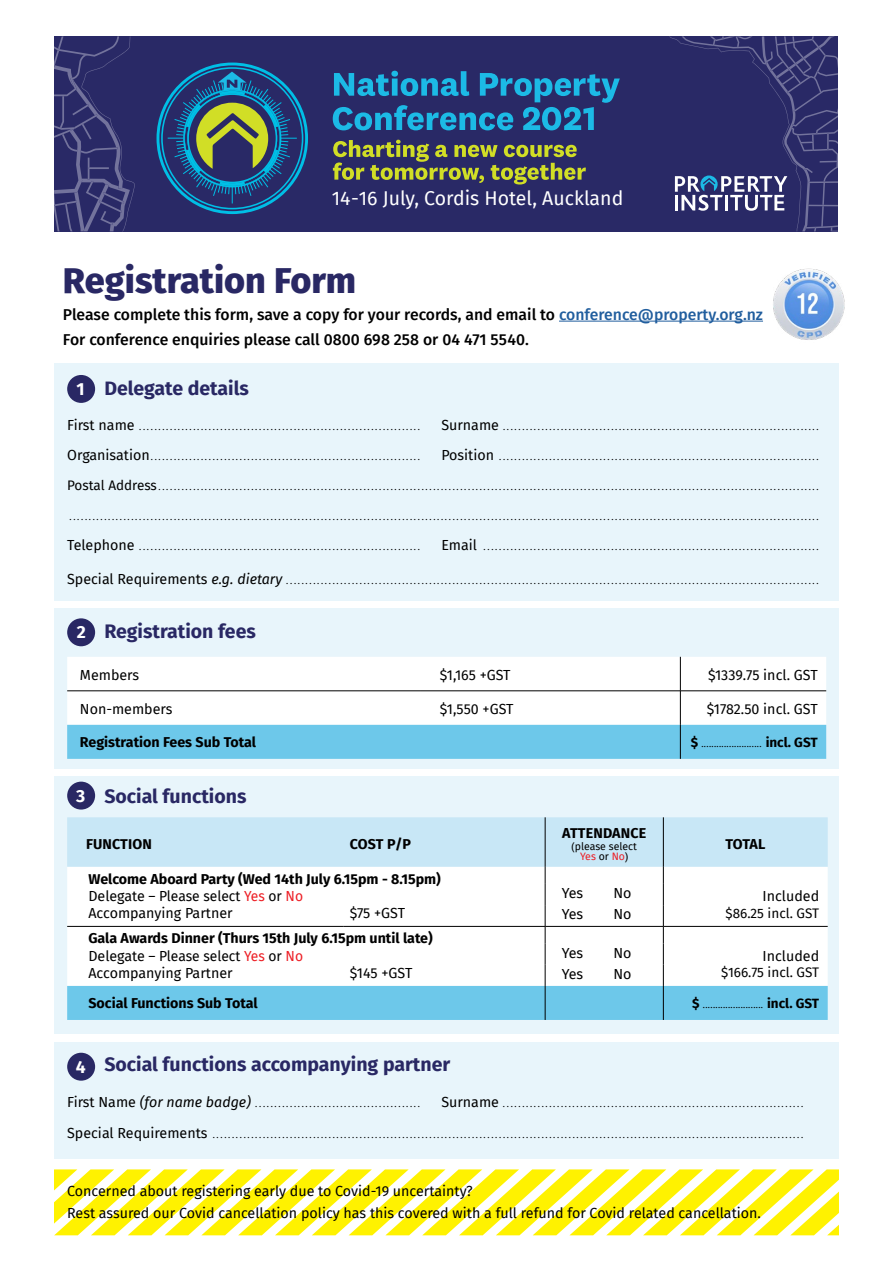
<style>
.page{position:relative;width:893px;height:1263px;background:#fff}
.page>*{position:absolute;margin:0;border:0;box-sizing:border-box;transform-origin:0 0}
.t1{font:800 36px "Fira Sans";color:#292864}
.t2{font:700 19.5px "Fira Sans";color:#292864}
.t3{font:19.5px "Fira Sans";color:#fff}
.t4{font:700 17.55px "Fira Sans";color:#fff}
.t5{font:500 15.75px/25.5px "Fira Sans";color:#000}
.t6{font:14.25px/22.2px "Fira Sans";color:#000}
.t7{font:700 14.25px "Fira Sans";color:#000}
.t8{font:13.5px "Fira Sans";color:#000}
.t9{font:10.5px/10.5px "Fira Sans";color:#000;text-align:center}
.t10{font:9px "Fira Sans";color:#000}
.s1{color:#215e9e}
.s2{font-size:14.25px}
.s3{font-size:13.5px}
.s4{font-style:italic;font-size:14.25px}
.s5{font-weight:700;font-size:13.5px}
.s6{color:#ed1d24}
</style>
<div class="page">
<svg style="left:54px;top:1169px;width:785px;height:66px"></svg>
<div style="left:54px;top:608px;width:785px;height:160px;background:#e8f5fb"></div>
<div style="left:54px;top:363px;width:785px;height:237px;background:#e8f5fb"></div>
<div style="left:54px;top:776px;width:785px;height:257px;background:#e8f5fb"></div>
<div style="left:54px;top:1042px;width:785px;height:116px;background:#e8f5fb"></div>
<hr style="left:559px;top:321px;width:204px;height:1px;background:#215e9e">
<div style="left:67px;top:375px;width:28px;height:28px;background:#292864;border-radius:50%"></div>
<div style="left:67px;top:618px;width:28px;height:28px;background:#292864;border-radius:50%"></div>
<div style="left:67px;top:657px;width:759px;height:68px;background:#fff"></div>
<div style="left:67px;top:725px;width:759px;height:34px;background:#6dc8ea"></div>
<hr style="left:680px;top:725px;width:1px;height:34px;background:#000">
<hr style="left:67px;top:690px;width:354px;height:1px;background:#000">
<hr style="left:421px;top:690px;width:259px;height:1px;background:#000">
<hr style="left:681px;top:690px;width:145px;height:1px;background:#000">
<hr style="left:680px;top:657px;width:1px;height:34px;background:#000">
<hr style="left:680px;top:691px;width:1px;height:34px;background:#000">
<div style="left:67px;top:782px;width:28px;height:27px;background:#292864;border-radius:50%"></div>
<svg style="left:67px;top:817px;width:761px;height:203px;background:#d7eef7"></svg>
<div style="left:67px;top:1053px;width:28px;height:28px;background:#292864;border-radius:50%"></div>
<div style="left:54px;top:36px;width:784px;height:196px;background:#292966"></div>
<svg style="left:54px;top:36px;width:81px;height:195px"></svg>
<svg style="left:333px;top:71px;width:287px;height:59px"></svg>
<svg style="left:333px;top:140px;width:253px;height:45px"></svg>
<div style="left:157px;top:63px;width:151px;height:151px;border:3px solid #00bfe6;border-radius:50%"></div>
<svg style="left:669px;top:36px;width:169px;height:196px"></svg>
<svg style="left:168px;top:72px;width:129px;height:131px"></svg>
<img style="left:773px;top:268px;width:72px;height:72px">
<p class="t3" style="left:332px;top:184px;width:293px">14-16 July, Cordis Hotel, Auckland</p>
<p class="t1" style="left:63px;top:249px;width:295px">Registration Form</p>
<p class="t5" style="left:63px;top:301px;width:702px">Please complete this form, save a copy for your records, and email to <span class="s1">conference@property.org.nz<br></span>For conference enquiries please call 0800 698 258 or 04 471 5540.</p>
<p class="t4" style="left:76px;top:374px;width:10px">1</p>
<p class="t2" style="left:104px;top:372px;width:146px">Delegate details</p>
<p class="t10" style="left:67px;top:420px;width:354px"><span class="s2">First name</span> .........................................................................</p>
<p class="t10" style="left:441px;top:420px;width:379px"><span class="s2">Surname</span> ..................................................................................</p>
<p class="t10" style="left:67px;top:450px;width:354px"><span class="s2">Organisation</span>......................................................................</p>
<p class="t10" style="left:441px;top:450px;width:379px"><span class="s2">Position</span> ...................................................................................</p>
<p class="t10" style="left:67px;top:480px;width:753px"><span class="s3">Postal Address</span>...........................................................................................................................................................................</p>
<p class="t10" style="left:70px;top:510px;width:751px">..................................................................................................................................................................................................</p>
<p class="t10" style="left:67px;top:540px;width:354px"><span class="s2">Telephone</span> .........................................................................</p>
<p class="t10" style="left:441px;top:540px;width:379px"><span class="s2">Email</span> .......................................................................................</p>
<p class="t10" style="left:67px;top:574px;width:753px"><span class="s2">Special Requirements</span> <span class="s4">e.g. dietary</span> ..........................................................................................................................................</p>
<p class="t4" style="left:77px;top:617px;width:11px">2</p>
<p class="t2" style="left:104px;top:615px;width:153px">Registration fees</p>
<p class="t6" style="left:80px;top:664px;width:61px">Members</p>
<p class="t6" style="left:440px;top:664px;width:72px">$1,165 +GST</p>
<p class="t6" style="left:708px;top:664px;width:111px">$1339.75 incl. GST</p>
<p class="t6" style="left:80px;top:698px;width:94px">Non-members</p>
<p class="t6" style="left:440px;top:698px;width:75px">$1,550 +GST</p>
<p class="t6" style="left:707px;top:698px;width:112px">$1782.50 incl. GST</p>
<p class="t7" style="left:80px;top:730px;width:178px">Registration Fees Sub Total</p>
<p class="t10" style="left:691px;top:737px;width:128px"><span class="s5">$</span> ........................ <span class="s5">incl. GST</span></p>
<p class="t4" style="left:76px;top:781px;width:11px">3</p>
<p class="t2" style="left:104px;top:780px;width:144px">Social functions</p>
<p class="t7" style="left:86px;top:832px;width:67px">FUNCTION</p>
<p class="t7" style="left:350px;top:832px;width:63px">COST P/P</p>
<p class="t7" style="left:562px;top:821px;width:85px">ATTENDANCE</p>
<p class="t9" style="left:571px;top:841px;width:67px">(please select<br><span class="s6">Yes</span> or <span class="s6">No</span>)</p>
<p class="t7" style="left:726px;top:832px;width:41px">TOTAL</p>
<p class="t7" style="left:88px;top:867px;width:354px">Welcome Aboard Party (Wed 14th July 6.15pm - 8.15pm)</p>
<p class="t6" style="left:88px;top:885px;width:216px">Delegate – Please select <span class="s6">Yes</span> or <span class="s6">No</span></p>
<p class="t6" style="left:562px;top:882px;width:23px">Yes</p>
<p class="t6" style="left:613px;top:882px;width:20px">No</p>
<p class="t6" style="left:763px;top:885px;width:58px">Included</p>
<p class="t6" style="left:88px;top:902px;width:146px">Accompanying Partner</p>
<p class="t6" style="left:350px;top:902px;width:57px">$75 +GST</p>
<p class="t6" style="left:562px;top:903px;width:23px">Yes</p>
<p class="t6" style="left:613px;top:903px;width:20px">No</p>
<p class="t8" style="left:726px;top:903px;width:95px">$86.25 incl. GST</p>
<p class="t7" style="left:88px;top:926px;width:346px">Gala Awards Dinner (Thurs 15th July 6.15pm until late)</p>
<p class="t6" style="left:88px;top:944px;width:216px">Delegate – Please select <span class="s6">Yes</span> or <span class="s6">No</span></p>
<p class="t6" style="left:562px;top:941px;width:23px">Yes</p>
<p class="t6" style="left:613px;top:941px;width:20px">No</p>
<p class="t6" style="left:763px;top:944px;width:58px">Included</p>
<p class="t6" style="left:88px;top:961px;width:146px">Accompanying Partner</p>
<p class="t6" style="left:350px;top:961px;width:64px">$145 +GST</p>
<p class="t6" style="left:562px;top:962px;width:23px">Yes</p>
<p class="t6" style="left:613px;top:962px;width:20px">No</p>
<p class="t8" style="left:721px;top:962px;width:99px">$166.75 incl. GST</p>
<p class="t7" style="left:88px;top:991px;width:171px">Social Functions Sub Total</p>
<p class="t10" style="left:692px;top:998px;width:128px"><span class="s5">$</span> ........................ <span class="s5">incl. GST</span></p>
<p class="t4" style="left:76px;top:1052px;width:11px">4</p>
<p class="t2" style="left:104px;top:1048px;width:347px">Social functions accompanying partner</p>
<p class="t10" style="left:67px;top:1097px;width:354px"><span class="s2">First Name</span> <span class="s4">(for name badge)</span> ...........................................</p>
<p class="t10" style="left:441px;top:1097px;width:363px"><span class="s2">Surname</span> ..............................................................................</p>
<p class="t10" style="left:67px;top:1128px;width:737px"><span class="s2">Special Requirements</span> .........................................................................................................................................................</p>
<p class="t6" style="left:67px;top:1179px;width:695px">Concerned about registering early due to Covid-19 uncertainty?<br>Rest assured our Covid cancellation policy has this covered with a full refund for Covid related cancellation.</p>
</div>
